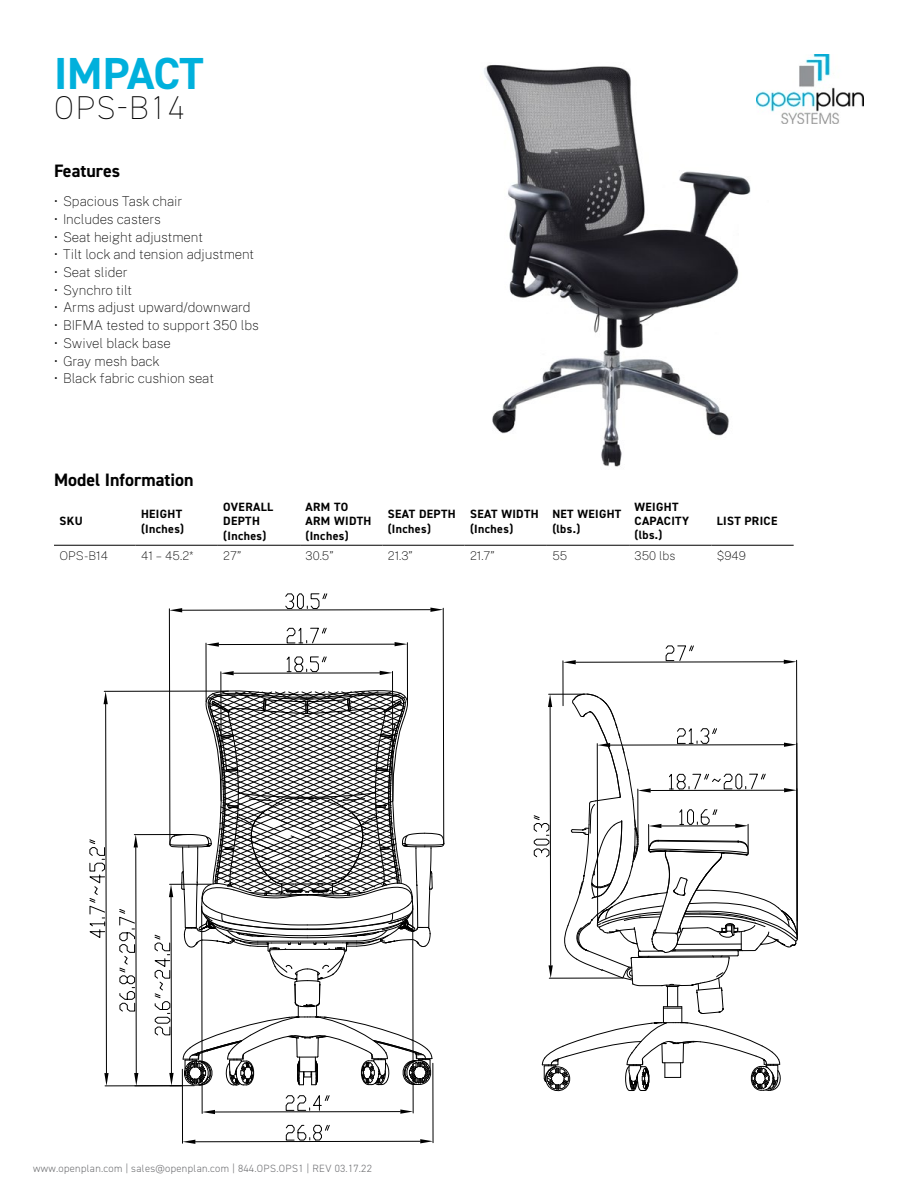
<style>
.page{position:relative;width:918px;height:1188px;background:#fff}
.page>*{position:absolute;margin:0;border:0;box-sizing:border-box;transform-origin:0 0}
.t1{font:700 45px "DIN2014";letter-spacing:-.015em;color:#00b0dc}
.t2{font:200 33px "DIN2014";letter-spacing:.055em;color:#000}
.t3{font:700 18px "DIN2014";color:#000}
.t4{font:100 13.5px "Public Sans";letter-spacing:-.005em;color:#000}
.t5{font:700 12px/14.4px "DIN2014";letter-spacing:.03em;color:#000}
.t6{font:100 12px "Public Sans";color:#000}
.t7{font:300 10.5px "DIN2014";letter-spacing:.03em;color:#6d6e71}
</style>
<div class="page">
<img style="left:783px;top:54px;width:81px;height:69px">
<img style="left:484px;top:65px;width:299px;height:402px">
<hr style="left:54px;top:545px;width:82px;height:1px;background:#000">
<hr style="left:136px;top:545px;width:82px;height:1px;background:#000">
<hr style="left:218px;top:545px;width:82px;height:1px;background:#000">
<hr style="left:300px;top:545px;width:82px;height:1px;background:#000">
<hr style="left:382px;top:545px;width:83px;height:1px;background:#000">
<hr style="left:465px;top:545px;width:82px;height:1px;background:#000">
<hr style="left:547px;top:545px;width:82px;height:1px;background:#000">
<hr style="left:629px;top:545px;width:82px;height:1px;background:#000">
<hr style="left:711px;top:545px;width:83px;height:1px;background:#000">
<hr style="left:182px;top:1069px;width:1px;height:74px;background:#000">
<hr style="left:433px;top:1063px;width:1px;height:80px;background:#000">
<svg style="left:183px;top:1125px;width:250px;height:19px"></svg>
<hr style="left:134px;top:834px;width:55px;height:1px;background:#000">
<svg style="left:120px;top:835px;width:18px;height:250px"></svg>
<hr style="left:104px;top:691px;width:124px;height:1px;background:#000">
<hr style="left:105px;top:1085px;width:77px;height:1px;background:#000">
<svg style="left:90px;top:691px;width:19px;height:395px"></svg>
<svg style="left:155px;top:594px;width:290px;height:520px"></svg>
<svg style="left:534px;top:646px;width:264px;height:446px"></svg>
<h1 class="t1" style="left:54px;top:44px;width:151px">IMPACT</h1>
<h2 class="t2" style="left:54px;top:88px;width:131px">OPS-B14</h2>
<h3 class="t3" style="left:54px;top:159px;width:68px">Features</h3>
<p class="t4" style="left:54px;top:191px;width:130px">• Spacious Task chair</p>
<p class="t4" style="left:54px;top:209px;width:109px">• Includes casters</p>
<p class="t4" style="left:54px;top:227px;width:150px">• Seat height adjustment</p>
<p class="t4" style="left:54px;top:245px;width:202px">• Tilt lock and tension adjustment</p>
<p class="t4" style="left:54px;top:262px;width:75px">• Seat slider</p>
<p class="t4" style="left:54px;top:280px;width:80px">• Synchro tilt</p>
<p class="t4" style="left:54px;top:298px;width:198px">• Arms adjust upward/downward</p>
<p class="t4" style="left:54px;top:315px;width:206px">• BIFMA tested to support 350 lbs</p>
<p class="t4" style="left:54px;top:333px;width:118px">• Swivel black base</p>
<p class="t4" style="left:54px;top:351px;width:108px">• Gray mesh back</p>
<p class="t4" style="left:54px;top:369px;width:162px">• Black fabric cushion seat</p>
<h3 class="t3" style="left:54px;top:468px;width:141px">Model Information</h3>
<p class="t5" style="left:59px;top:514px;width:25px">SKU</p>
<p class="t5" style="left:141px;top:507px;width:45px">HEIGHT (Inches)</p>
<p class="t5" style="left:223px;top:500px;width:51px">OVERALL<br>DEPTH (Inches)</p>
<p class="t5" style="left:306px;top:500px;width:67px">ARM TO<br>ARM WIDTH (Inches)</p>
<p class="t5" style="left:388px;top:507px;width:69px">SEAT DEPTH (Inches)</p>
<p class="t5" style="left:470px;top:507px;width:70px">SEAT WIDTH (Inches)</p>
<p class="t5" style="left:552px;top:507px;width:71px">NET WEIGHT (lbs.)</p>
<p class="t5" style="left:635px;top:500px;width:56px;line-height:14px">WEIGHT<br>CAPACITY (lbs.)</p>
<p class="t5" style="left:717px;top:514px;width:62px">LIST PRICE</p>
<p class="t6" style="left:59px;top:547px;width:50px">OPS-B14</p>
<p class="t6" style="left:141px;top:547px;width:54px">41 – 45.2*</p>
<p class="t6" style="left:223px;top:547px;width:19px">27”</p>
<p class="t6" style="left:306px;top:547px;width:29px">30.5”</p>
<p class="t6" style="left:388px;top:547px;width:26px">21.3”</p>
<p class="t6" style="left:470px;top:547px;width:26px">21.7”</p>
<p class="t6" style="left:552px;top:547px;width:17px">55</p>
<p class="t6" style="left:635px;top:547px;width:42px">350 lbs</p>
<p class="t6" style="left:717px;top:547px;width:31px">$949</p>
<p class="t7" style="left:33px;top:1162px;width:340px">www.openplan.com | sales@openplan.com | 844.OPS.OPS1 | REV 03.17.22</p>
</div>
